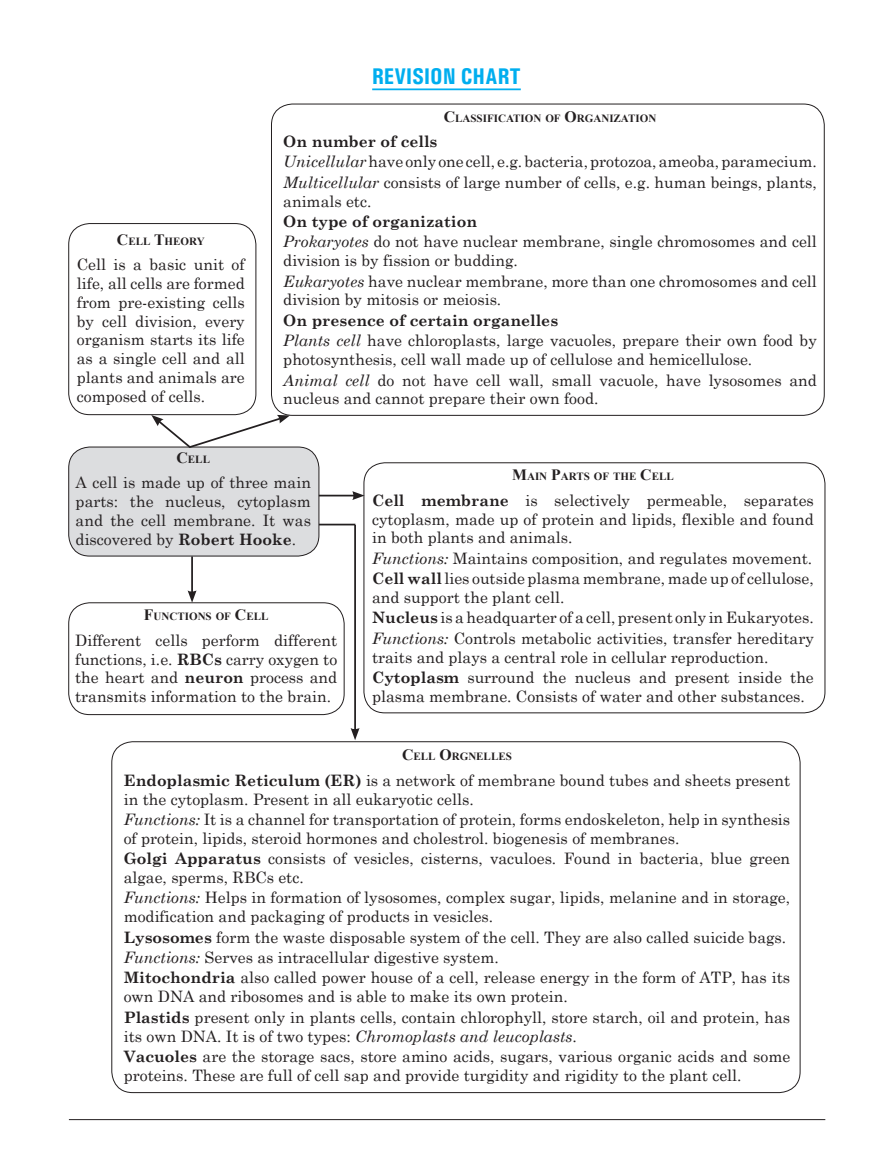
<style>
.page{position:relative;width:893px;height:1176px;background:#fff}
.page>*{position:absolute;margin:0;border:0;box-sizing:border-box;transform-origin:0 0}
.t1{font:700 condensed 22.75px "Univers";color:#00aeef}
.t2{font:15.75px/18.9px "Century Schoolbook";color:#231f20}
.t3{font:700 11.03px "Times New Roman";color:#231f20}
.s1{font-size:15.75px}
.s2{font-weight:700}
.s3{font-style:italic}
</style>
<div class="page">
<hr style="left:69px;top:1119px;width:756px;height:1px;background:#231f20">
<div style="left:68px;top:223px;width:188px;height:192px;border:1px solid #231f20;border-radius:21px"></div>
<div style="left:68px;top:602px;width:276px;height:113px;border:1px solid #231f20;border-radius:21px"></div>
<div style="left:69px;top:447px;width:250px;height:109px;background:#dcdddf;border-radius:21px"></div>
<div style="left:68px;top:447px;width:251px;height:110px;border:1px solid #231f20;border-radius:21px"></div>
<div style="left:363px;top:462px;width:462px;height:251px;border:1px solid #231f20;border-radius:21px"></div>
<hr style="left:372px;top:88px;width:148px;height:2px;background:#00aeef">
<svg style="left:151px;top:415px;width:139px;height:34px"></svg>
<hr style="left:319px;top:495px;width:36px;height:1px;background:#231f20">
<svg style="left:352px;top:491px;width:12px;height:9px"></svg>
<hr style="left:354px;top:525px;width:2px;height:206px;background:#231f20">
<svg style="left:350px;top:728px;width:9px;height:12px"></svg>
<hr style="left:191px;top:556px;width:2px;height:37px;background:#231f20">
<svg style="left:188px;top:590px;width:8px;height:13px"></svg>
<hr style="left:319px;top:524px;width:36px;height:1px;background:#231f20">
<p class="t3" style="left:117px;top:233px;width:89px"><span class="s1">C</span>ELL <span class="s1">T</span>HEORY</p>
<p class="t2" style="left:77px;top:253px;width:169px;text-align:justify">Cell is a basic unit of life, all cells are formed from pre-existing cells by cell division, every organism starts its life as a single cell and all plants and animals are composed of cells.</p>
<h1 class="t1" style="left:372px;top:62px;width:150px">REVISION CHART</h1>
<p class="t3" style="left:444px;top:110px;width:214px"><span class="s1">C</span>LASSIFICATION OF <span class="s1">O</span>RGANIZATION</p>
<p class="t2" style="left:283px;top:130px;width:535px;line-height:20.3px"><span class="s2">On number of cells<br></span><span class="s3">Unicellular</span> have only one cell, e.g. bacteria, protozoa, ameoba, paramecium.<br><span class="s3">Multicellular</span> consists of large number of cells, e.g. human beings, plants,</p>
<p class="t2" style="left:283px;top:190px;width:90px">animals etc.</p>
<p class="t2" style="left:283px;top:210px;width:535px;line-height:20.3px"><span class="s2">On type of organization<br></span><span class="s3">Prokaryotes</span> do not have nuclear membrane, single chromosomes and cell</p>
<p class="t2" style="left:283px;top:249px;width:535px;line-height:20.3px">division is by fission or budding.<br><span class="s3">Eukaryotes</span> have nuclear membrane, more than one chromosomes and cell</p>
<p class="t2" style="left:283px;top:289px;width:219px">division by mitosis or meiosis.</p>
<p class="t2" style="left:283px;top:309px;width:535px;line-height:20.3px"><span class="s2">On presence of certain organelles<br></span><span class="s3">Plants cell</span> have chloroplasts, large vacuoles, prepare their own food by</p>
<p class="t2" style="left:283px;top:348px;width:535px;line-height:20.3px">photosynthesis, cell wall made up of cellulose and hemicellulose.<br><span class="s3">Animal cell</span> do not have cell wall, small vacuole, have lysosomes and</p>
<p class="t2" style="left:283px;top:388px;width:316px">nucleus and cannot prepare their own food.</p>
<p class="t3" style="left:176px;top:452px;width:35px"><span class="s1">C</span>ELL</p>
<p class="t2" style="left:76px;top:472px;width:237px;text-align:justify">A cell is made up of three main parts: the nucleus, cytoplasm and the cell membrane. It was discovered by <span class="s2">Robert Hooke</span>.</p>
<p class="t3" style="left:144px;top:609px;width:126px"><span class="s1">F</span>UNCTIONS OF <span class="s1">C</span>ELL</p>
<p class="t2" style="left:75px;top:629px;width:263px;text-align:justify">Different cells perform different functions, i.e. <span class="s2">RBCs</span> carry oxygen to the heart and <span class="s2">neuron</span> process and transmits information to the brain.</p>
<p class="t3" style="left:512px;top:469px;width:163px"><span class="s1">M</span>AIN <span class="s1">P</span>ARTS OF THE <span class="s1">C</span>ELL</p>
<p class="t2" style="left:372px;top:489px;width:443px;text-align:justify"><span class="s2">Cell membrane</span> is selectively permeable, separates cytoplasm, made up of protein and lipids, flexible and found in both plants and animals.</p>
<p class="t2" style="left:372px;top:547px;width:443px;line-height:20.3px"><span class="s3">Functions:</span> Maintains composition, and regulates movement.<br><span class="s2">Cell wall</span> lies outside plasma membrane, made up of cellulose,</p>
<p class="t2" style="left:372px;top:586px;width:443px;line-height:20.3px">and support the plant cell.<br><span class="s2">Nucleus</span> is a headquarter of a cell, present only in Eukaryotes.<br><span class="s3">Functions:</span> Controls metabolic activities, transfer hereditary</p>
<p class="t2" style="left:372px;top:646px;width:443px;line-height:20.3px">traits and plays a central role in cellular reproduction.<br><span class="s2">Cytoplasm</span> surround the nucleus and present inside the</p>
<p class="t2" style="left:372px;top:686px;width:434px">plasma membrane. Consists of water and other substances.</p>
<p class="t3" style="left:402px;top:749px;width:111px"><span class="s1">C</span>ELL <span class="s1">O</span>RGNELLES</p>
<p class="t2" style="left:124px;top:769px;width:668px"><span class="s2">Endoplasmic Reticulum (ER)</span> is a network of membrane bound tubes and sheets present in the cytoplasm. Present in all eukaryotic cells.</p>
<p class="t2" style="left:124px;top:808px;width:668px"><span class="s3">Functions:</span> It is a channel for transportation of protein, forms endoskeleton, help in synthesis of protein, lipids, steroid hormones and cholestrol. biogenesis of membranes.</p>
<p class="t2" style="left:124px;top:848px;width:668px"><span class="s2">Golgi Apparatus</span> consists of vesicles, cisterns, vaculoes. Found in bacteria, blue green algae, sperms, RBCs etc.</p>
<p class="t2" style="left:124px;top:887px;width:668px"><span class="s3">Functions:</span> Helps in formation of lysosomes, complex sugar, lipids, melanine and in storage, modification and packaging of products in vesicles.</p>
<p class="t2" style="left:124px;top:926px;width:668px;line-height:20.3px"><span class="s2">Lysosomes</span> form the waste disposable system of the cell. They are also called suicide bags.<br><span class="s3">Functions:</span> Serves as intracellular digestive system.<br><span class="s2">Mitochondria</span> also called power house of a cell, release energy in the form of ATP, has its</p>
<p class="t2" style="left:124px;top:985px;width:668px;line-height:20.3px">own DNA and ribosomes and is able to make its own protein.<br><span class="s2">Plastids</span> present only in plants cells, contain chlorophyll, store starch, oil and protein, has</p>
<p class="t2" style="left:124px;top:1024px;width:668px;line-height:20.3px">its own DNA. It is of two types: <span class="s3">Chromoplasts and leucoplasts</span>.<br><span class="s2">Vacuoles</span> are the storage sacs, store amino acids, sugars, various organic acids and some</p>
<p class="t2" style="left:124px;top:1064px;width:619px">proteins. These are full of cell sap and provide turgidity and rigidity to the plant cell.</p>
</div>
